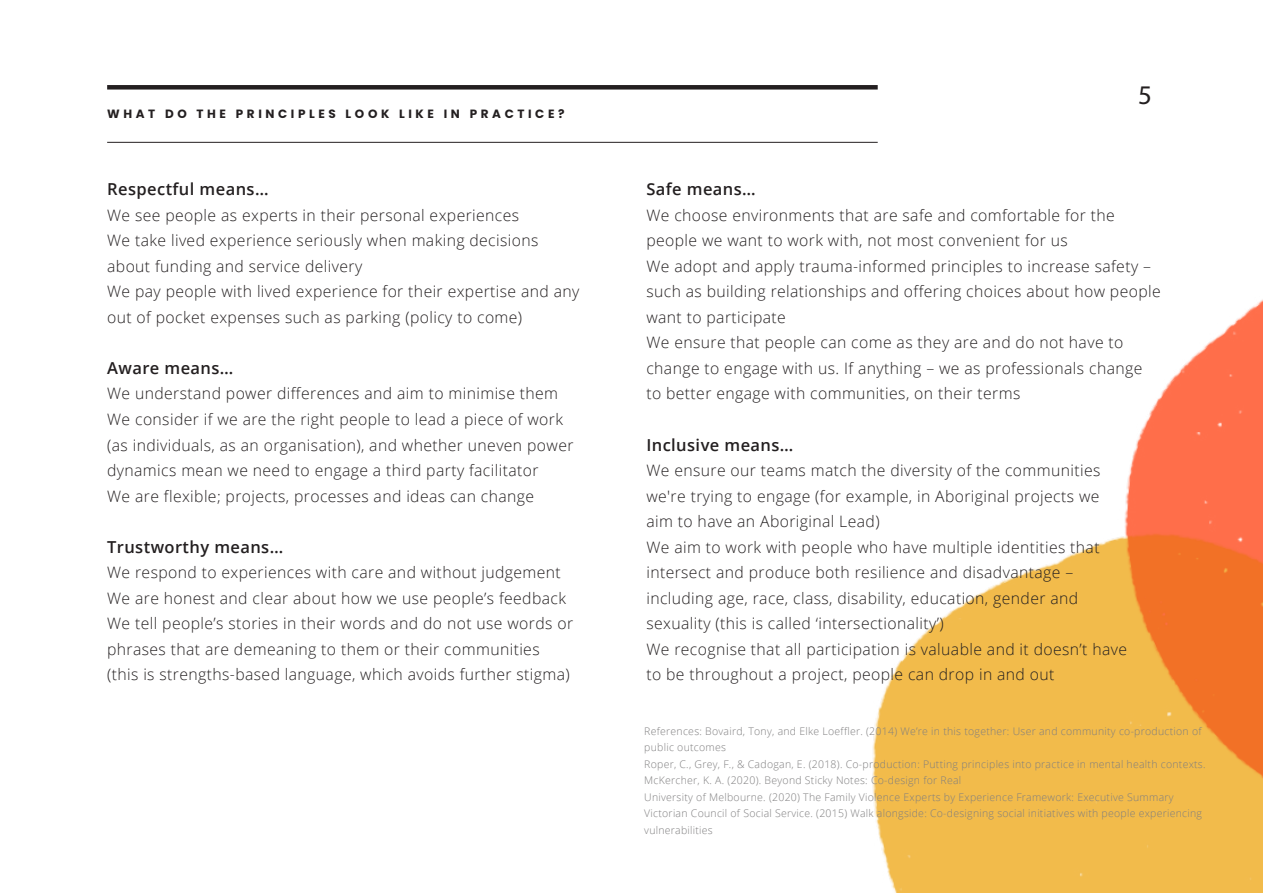
<style>
.page{position:relative;width:1263px;height:893px;background:#fff}
.page>*{position:absolute;margin:0;border:0;box-sizing:border-box;transform-origin:0 0}
.t1{font:27px "Myriad Pro";color:#231f20}
.Body_Text{font:600 16.5px "Open Sans";letter-spacing:.025em;color:#231f20}
.Body_Text-2{font:300 15.75px/25.5px "Open Sans";letter-spacing:.025em;color:#231f20}
.t2{font:700 12px "Poppins";letter-spacing:.3em;color:#231f20}
.Body_Text-3{font:300 10.5px/16.5px "Open Sans";letter-spacing:.025em;color:#7f7e7f}
</style>
<div class="page">
<hr style="left:0;top:0;width:1px;height:893px;background:#f4f0e3">
<div style="left:107px;top:85px;width:771px;height:5px;background:#231f20"></div>
<hr style="left:107px;top:142px;width:771px;height:1px;background:#231f20">
<img style="left:872px;top:299px;width:391px;height:594px">
<p class="t2" style="left:107px;top:107px;width:459px">WHAT DO THE PRINCIPLES LOOK LIKE IN PRACTICE?</p>
<p class="Body_Text" style="left:107px;top:178px;width:163px">Respectful means…</p>
<p class="Body_Text-2" style="left:107px;top:202px;width:413px">We see people as experts in their personal experiences</p>
<p class="Body_Text-2" style="left:107px;top:228px;width:433px">We take lived experience seriously when making decisions about funding and service delivery</p>
<p class="Body_Text-2" style="left:107px;top:279px;width:474px">We pay people with lived experience for their expertise and any out of pocket expenses such as parking (policy to come)</p>
<p class="Body_Text" style="left:107px;top:357px;width:128px">Aware means…</p>
<p class="Body_Text-2" style="left:107px;top:381px;width:453px">We understand power differences and aim to minimise them</p>
<p class="Body_Text-2" style="left:107px;top:406px;width:468px">We consider if we are the right people to lead a piece of work (as individuals, as an organisation), and whether uneven power dynamics mean we need to engage a third party facilitator</p>
<p class="Body_Text-2" style="left:107px;top:483px;width:428px">We are flexible; projects, processes and ideas can change</p>
<p class="Body_Text" style="left:107px;top:535px;width:178px">Trustworthy means…</p>
<p class="Body_Text-2" style="left:107px;top:559px;width:455px">We respond to experiences with care and without judgement</p>
<p class="Body_Text-2" style="left:107px;top:585px;width:460px">We are honest and clear about how we use people’s feedback</p>
<p class="Body_Text-2" style="left:107px;top:610px;width:467px">We tell people’s stories in their words and do not use words or phrases that are demeaning to them or their communities (this is strengths-based language, which avoids further stigma)</p>
<h1 class="t1" style="left:1138px;top:79px;width:15px">5</h1>
<p class="Body_Text" style="left:646px;top:178px;width:111px">Safe means…</p>
<p class="Body_Text-2" style="left:646px;top:202px;width:470px">We choose environments that are safe and comfortable for the people we want to work with, not most convenient for us</p>
<p class="Body_Text-2" style="left:646px;top:253px;width:516px">We adopt and apply trauma-informed principles to increase safety – such as building relationships and offering choices about how people want to participate</p>
<p class="Body_Text-2" style="left:646px;top:330px;width:497px">We ensure that people can come as they are and do not have to change to engage with us. If anything – we as professionals change to better engage with communities, on their terms</p>
<p class="Body_Text" style="left:646px;top:433px;width:149px">Inclusive means…</p>
<p class="Body_Text-2" style="left:646px;top:457px;width:456px;text-align:justify">We ensure our teams match the diversity of the communities we're trying to engage (for example, in Aboriginal projects we aim to have an Aboriginal Lead)</p>
<p class="Body_Text-2" style="left:646px;top:534px;width:455px">We aim to work with people who have multiple identities that intersect and produce both resilience and disadvantage – including age, race, class, disability, education, gender and sexuality (this is called ‘intersectionality’)</p>
<p class="Body_Text-2" style="left:646px;top:636px;width:482px">We recognise that all participation is valuable and it doesn’t have to be throughout a project, people can drop in and out</p>
<p class="Body_Text-3" style="left:644px;top:722px;width:559px">References: Bovaird, Tony, and Elke Loeffler. (2014) We’re in this together: User and community co-production of public outcomes</p>
<p class="Body_Text-3" style="left:644px;top:755px;width:563px">Roper, C., Grey, F., &amp; Cadogan, E. (2018). Co-production: Putting principles into practice in mental health contexts.</p>
<p class="Body_Text-3" style="left:644px;top:772px;width:531px">McKercher, K. A. (2020). Beyond Sticky Notes: Co-design for Real<br>University of Melbourne. (2020) The Family Violence Experts by Experience Framework: Executive Summary</p>
<p class="Body_Text-3" style="left:644px;top:805px;width:559px">Victorian Council of Social Service. (2015) Walk alongside: Co-designing social initiatives with people experiencing vulnerabilities</p>
</div>
